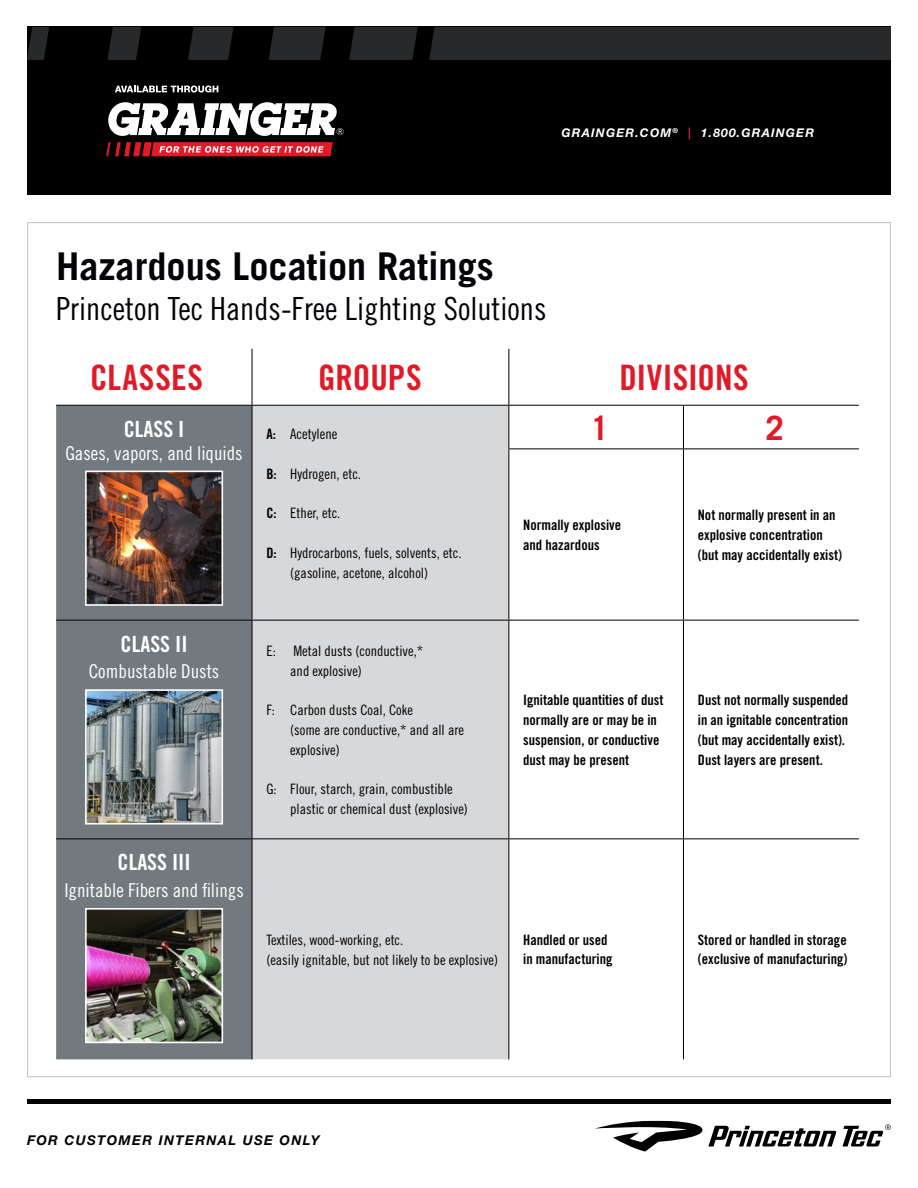
<style>
.page{position:relative;width:918px;height:1188px;background:#fff}
.page>*{position:absolute;margin:0;border:0;box-sizing:border-box;transform-origin:0 0}
.t1{font:700 38.25px "Trade Gothic";color:#020307}
.t2{font:35.1px "Trade Gothic Bold Cond Twenty";letter-spacing:.005em;color:#e11a27}
.t3{font:700 33.45px "Trade Gothic";color:#e11a27}
.t4{font:31.8px "Trade Gothic Cond Eighteen";color:#020307}
.t5{font:22.35px "Trade Gothic Bold Cond Twenty";color:#fff}
.t6{font:19.2px "Trade Gothic Cond Eighteen";color:#fff}
.t7{font:14.4px/19.8px "Trade Gothic Bold Cond Twenty";color:#000}
.t8{font:14.4px/19.8px "Trade Gothic Cond Eighteen";color:#000}
.t9{font:italic 700 13.5px "Helvetica Neue LT Std";letter-spacing:.1em;color:#000}
.t10{font:italic 700 12px "Helvetica Neue LT Std";letter-spacing:.1em;color:#fff}
.s1{color:#cc2030}
.s2{font-family:"Trade Gothic Bold Cond Twenty"}
</style>
<div class="page">
<div style="left:27px;top:27px;width:864px;height:168px;background:#000"></div>
<svg style="left:349px;top:27px;width:69px;height:33px;background:#232527"></svg>
<svg style="left:269px;top:27px;width:57px;height:33px;background:#232526"></svg>
<svg style="left:188px;top:27px;width:45px;height:33px"></svg>
<svg style="left:108px;top:27px;width:33px;height:33px"></svg>
<svg style="left:27px;top:27px;width:22px;height:33px"></svg>
<div style="left:429px;top:27px;width:462px;height:33px;background:#27292b"></div>
<hr style="left:27px;top:1100px;width:864px;height:4px;background:#000">
<svg style="left:108px;top:102px;width:236px;height:34px"></svg>
<svg style="left:106px;top:142px;width:227px;height:14px;background:#c93741"></svg>
<svg style="left:115px;top:86px;width:103px;height:6px"></svg>
<svg style="left:595px;top:1121px;width:296px;height:31px"></svg>
<div style="left:56px;top:406px;width:196px;height:653px;background:#727a7f"></div>
<div style="left:253px;top:406px;width:255px;height:653px;background:#d6d8da"></div>
<hr style="left:508px;top:406px;width:1px;height:42px;background:#000">
<hr style="left:508px;top:449px;width:1px;height:171px;background:#000">
<hr style="left:252px;top:620px;width:257px;height:1px;background:#000">
<hr style="left:508px;top:621px;width:1px;height:217px;background:#000">
<hr style="left:252px;top:838px;width:257px;height:1px;background:#000">
<hr style="left:508px;top:839px;width:1px;height:220px;background:#000">
<hr style="left:683px;top:406px;width:1px;height:42px;background:#000">
<hr style="left:508px;top:448px;width:175px;height:1px;background:#000">
<hr style="left:683px;top:448px;width:176px;height:1px;background:#000">
<hr style="left:683px;top:449px;width:1px;height:171px;background:#000">
<hr style="left:509px;top:620px;width:174px;height:1px;background:#000">
<hr style="left:683px;top:620px;width:176px;height:1px;background:#000">
<hr style="left:683px;top:621px;width:1px;height:217px;background:#000">
<hr style="left:509px;top:838px;width:174px;height:1px;background:#000">
<hr style="left:683px;top:838px;width:176px;height:1px;background:#000">
<hr style="left:683px;top:839px;width:1px;height:220px;background:#000">
<hr style="left:56px;top:620px;width:196px;height:1px;background:#000">
<hr style="left:56px;top:838px;width:196px;height:1px;background:#000">
<hr style="left:252px;top:406px;width:1px;height:43px;background:#000">
<hr style="left:252px;top:449px;width:1px;height:171px;background:#000">
<hr style="left:252px;top:621px;width:1px;height:217px;background:#000">
<hr style="left:252px;top:839px;width:1px;height:220px;background:#000">
<hr style="left:252px;top:349px;width:1px;height:56px;background:#000">
<hr style="left:508px;top:349px;width:1px;height:56px;background:#000">
<hr style="left:56px;top:405px;width:196px;height:1px;background:#000">
<hr style="left:252px;top:405px;width:257px;height:1px;background:#000">
<hr style="left:509px;top:405px;width:174px;height:1px;background:#000">
<hr style="left:683px;top:405px;width:176px;height:1px;background:#000">
<img style="left:88px;top:474px;width:132px;height:129px">
<div style="left:85px;top:471px;width:138px;height:135px;border:2px solid #fff"></div>
<img style="left:88px;top:692px;width:132px;height:130px">
<div style="left:85px;top:689px;width:138px;height:136px;border:2px solid #fff"></div>
<img style="left:88px;top:911px;width:132px;height:129px">
<div style="left:85px;top:908px;width:138px;height:135px;border:2px solid #fff"></div>
<p class="t10" style="left:562px;top:126px;width:254px">GRAINGER.COM<sup>®</sup> <span class="s1">|</span> 1.800.GRAINGER</p>
<h1 class="t1" style="left:56px;top:243px;width:439px">Hazardous Location Ratings</h1>
<h3 class="t4" style="left:56px;top:289px;width:492px">Princeton Tec Hands-Free Lighting Solutions</h3>
<h2 class="t2" style="left:90px;top:357px;width:114px">CLASSES</h2>
<h2 class="t2" style="left:318px;top:357px;width:105px">GROUPS</h2>
<h2 class="t2" style="left:620px;top:356px;width:131px">DIVISIONS</h2>
<h3 class="t5" style="left:124px;top:415px;width:62px">CLASS I</h3>
<h3 class="t6" style="left:65px;top:441px;width:179px">Gases, vapors, and liquids</h3>
<h3 class="t3" style="left:590px;top:407px;width:20px">1</h3>
<h3 class="t3" style="left:765px;top:407px;width:20px">2</h3>
<p class="t8" style="left:266px;top:424px;width:72px"><span class="s2">A:</span> Acetylene</p>
<p class="t8" style="left:266px;top:464px;width:96px"><span class="s2">B:</span> Hydrogen, etc.</p>
<p class="t8" style="left:266px;top:503px;width:76px"><span class="s2">C:</span> Ether, etc.</p>
<p class="t8" style="left:290px;top:543px;width:173px;text-indent:-24px"><span class="s2">D:</span> Hydrocarbons, fuels, solvents, etc. (gasoline, acetone, alcohol)</p>
<p class="t7" style="left:523px;top:515px;width:99px">Normally explosive and hazardous</p>
<p class="t7" style="left:698px;top:505px;width:146px">Not normally present in an explosive concentration (but may accidentally exist)</p>
<h3 class="t5" style="left:121px;top:630px;width:68px">CLASS II</h3>
<h3 class="t6" style="left:89px;top:660px;width:132px">Combustable Dusts</h3>
<h3 class="t5" style="left:118px;top:849px;width:75px">CLASS III</h3>
<h3 class="t6" style="left:64px;top:879px;width:181px">Ignitable Fibers and filings</h3>
<p class="t8" style="left:290px;top:641px;width:135px;text-indent:-24px">E: Metal dusts (conductive,* and explosive)</p>
<p class="t8" style="left:290px;top:700px;width:175px;text-indent:-24px">F: Carbon dusts Coal, Coke<br>(some are conductive,* and all are explosive)</p>
<p class="t8" style="left:290px;top:779px;width:179px;text-indent:-24px">G: Flour, starch, grain, combustible plastic or chemical dust (explosive)</p>
<p class="t7" style="left:523px;top:690px;width:142px">Ignitable quantities of dust normally are or may be in suspension, or conductive dust may be present</p>
<p class="t7" style="left:698px;top:690px;width:152px">Dust not normally suspended in an ignitable concentration (but may accidentally exist).<br>Dust layers are present.</p>
<p class="t8" style="left:266px;top:930px;width:233px">Textiles, wood-working, etc.<br>(easily ignitable, but not likely to be explosive)</p>
<p class="t7" style="left:523px;top:930px;width:91px">Handled or used in manufacturing</p>
<p class="t7" style="left:698px;top:930px;width:151px">Stored or handled in storage (exclusive of manufacturing)</p>
<p class="t9" style="left:27px;top:1132px;width:294px">FOR CUSTOMER INTERNAL USE ONLY</p>
</div>
